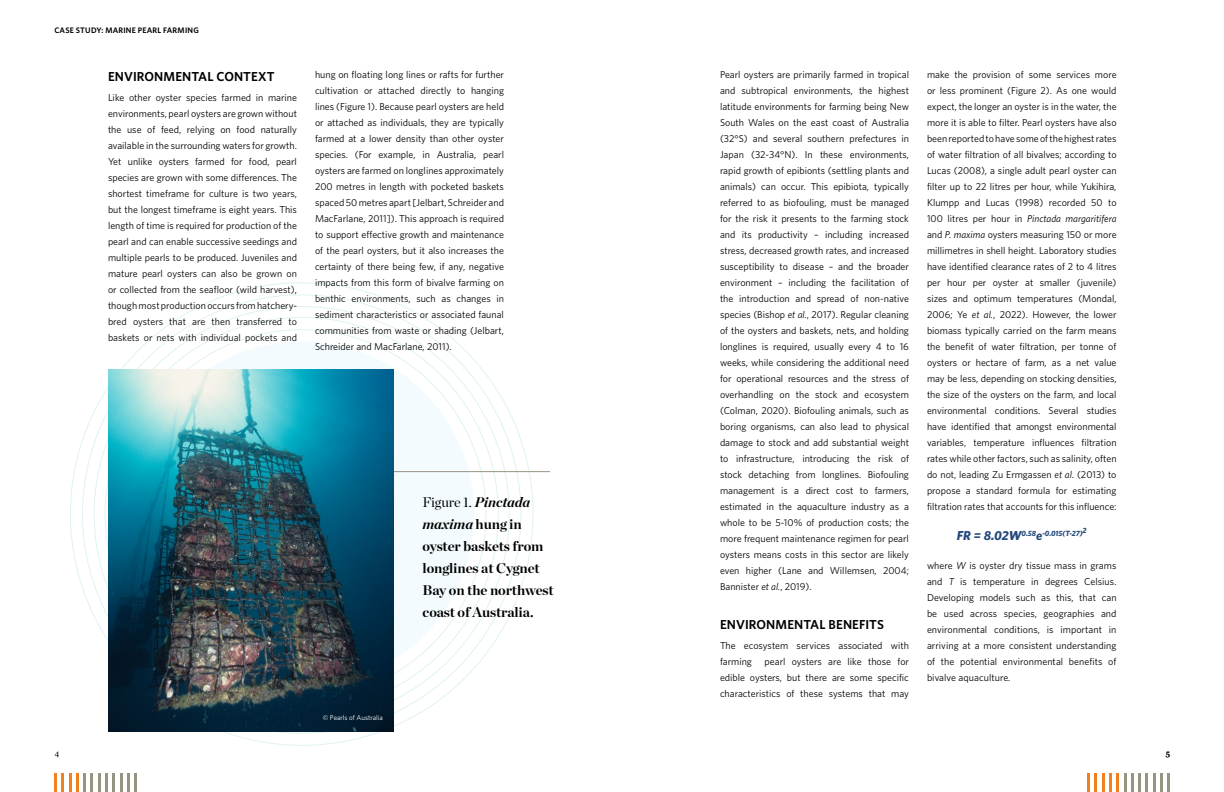
<style>
.page{position:relative;width:1224px;height:792px;background:#fff}
.page>*{position:absolute;margin:0;border:0;box-sizing:border-box;transform-origin:0 0}
.t1{font:700 14px/22px "Chronicle Display";letter-spacing:-.005em;color:#000}
.t2{font:600 13px "Whitney";letter-spacing:.01em;color:#000}
.t3{font:10px/16px "Whitney";color:#000;text-align:justify}
.t4{font:600 8px "Whitney";letter-spacing:.025em;color:#000}
.t5{font:8px "Georgia";color:#000}
.t6{font:italic 700 7.6px "Whitney";letter-spacing:-.005em;color:#23487a}
.t7{font:7px "Whitney";color:#fff}
.s1{font-weight:400}
.s2{font-style:italic}
.s3{font-size:13px}
</style>
<div class="page">
<svg style="left:70px;top:282px;width:470px;height:464px"></svg>
<div style="left:129px;top:342px;width:345px;height:344px;background:#f4fbfe;border-radius:50%"></div>
<hr style="left:343px;top:471px;width:207px;height:1px;background:#989482">
<img style="left:108px;top:369px;width:285px;height:362px">
<svg style="left:1117px;top:773px;width:9px;height:19px"></svg>
<hr style="left:1131px;top:773px;width:3px;height:19px;background:#989482">
<svg style="left:1095px;top:773px;width:9px;height:19px"></svg>
<hr style="left:1087px;top:773px;width:3px;height:19px;background:#f1801f">
<hr style="left:1138px;top:773px;width:3px;height:19px;background:#989482">
<hr style="left:1109px;top:773px;width:3px;height:19px;background:#f1801f">
<svg style="left:1146px;top:773px;width:9px;height:19px"></svg>
<hr style="left:1160px;top:773px;width:3px;height:19px;background:#989482">
<svg style="left:1168px;top:773px;width:2px;height:19px"></svg>
<hr style="left:105px;top:773px;width:3px;height:19px;background:#989482">
<svg style="left:113px;top:773px;width:9px;height:19px"></svg>
<hr style="left:127px;top:773px;width:3px;height:19px;background:#989482">
<hr style="left:134px;top:773px;width:3px;height:19px;background:#989482">
<hr style="left:54px;top:773px;width:3px;height:19px;background:#f1801f">
<svg style="left:62px;top:773px;width:9px;height:19px"></svg>
<hr style="left:83px;top:773px;width:3px;height:19px;background:#989482">
<hr style="left:76px;top:773px;width:3px;height:19px;background:#f1801f">
<svg style="left:91px;top:773px;width:9px;height:19px"></svg>
<p class="t4" style="left:54px;top:25px;width:146px">CASE STUDY: MARINE PEARL FARMING</p>
<h2 class="t2" style="left:108px;top:68px;width:168px">ENVIRONMENTAL CONTEXT</h2>
<p class="t3" style="left:108px;top:90px;width:191px">Like other oyster species farmed in marine environments, pearl oysters are grown without the use of feed, relying on food naturally available in the surrounding waters for growth.<br>Yet unlike oysters farmed for food, pearl species are grown with some differences. The shortest timeframe for culture is two years, but the longest timeframe is eight years. This length of time is required for production of the pearl and can enable successive seedings and multiple pearls to be produced. Juveniles and mature pearl oysters can also be grown on or collected from the seafloor (wild harvest), though most production occurs from hatchery&shy;bred oysters that are then transferred to baskets or nets with individual pockets and</p>
<p class="t3" style="left:315px;top:67px;width:191px">hung on floating long lines or rafts for further cultivation or attached directly to hanging lines (Figure 1). Because pearl oysters are held or attached as individuals, they are typically farmed at a lower density than other oyster species. (For example, in Australia, pearl oysters are farmed on longlines approximately 200 metres in length with pocketed baskets spaced 50 metres apart [Jelbart, Schreider and MacFarlane, 2011]). This approach is required to support effective growth and maintenance of the pearl oysters, but it also increases the certainty of there being few, if any, negative impacts from this form of bivalve farming on benthic environments, such as changes in sediment characteristics or associated faunal communities from waste or shading (Jelbart, Schreider and MacFarlane, 2011).</p>
<p class="t5" style="left:55px;top:747px;width:6px">4</p>
<p class="t7" style="left:323px;top:713px;width:62px">© Pearls of Australia</p>
<h1 class="t1" style="left:423px;top:490px;width:133px"><span class="s1">Figure 1.</span> <span class="s2">Pinctada maxima</span> hung in oyster baskets from longlines at Cygnet<br>Bay on the northwest coast of Australia.</h1>
<p class="t3" style="left:720px;top:67px;width:191px">Pearl oysters are primarily farmed in tropical and subtropical environments, the highest latitude environments for farming being New South Wales on the east coast of Australia (32°S) and several southern prefectures in Japan (32-34°N). In these environments, rapid growth of epibionts (settling plants and animals) can occur. This epibiota, typically referred to as biofouling, must be managed for the risk it presents to the farming stock and its productivity – including increased stress, decreased growth rates, and increased susceptibility to disease – and the broader environment – including the facilitation of the introduction and spread of non-native species (Bishop <span class="s2">et al.</span>, 2017). Regular cleaning of the oysters and baskets, nets, and holding longlines is required, usually every 4 to 16 weeks, while considering the additional need for operational resources and the stress of overhandling on the stock and ecosystem (Colman, 2020). Biofouling animals, such as boring organisms, can also lead to physical damage to stock and add substantial weight to infrastructure, introducing the risk of stock detaching from longlines. Biofouling management is a direct cost to farmers, estimated in the aquaculture industry as a whole to be 5-10% of production costs; the more frequent maintenance regimen for pearl oysters means costs in this sector are likely even higher (Lane and Willemsen, 2004; Bannister <span class="s2">et al.</span>, 2019).</p>
<h2 class="t2" style="left:720px;top:615px;width:166px">ENVIRONMENTAL BENEFITS</h2>
<p class="t3" style="left:720px;top:637px;width:191px">The ecosystem services associated with farming</p>
<p class="t3" style="left:720px;top:653px;width:191px;text-indent:45px">pearl oysters are like those for edible oysters, but there are some specific characteristics of these systems that may</p>
<p class="t3" style="left:927px;top:67px;width:191px">make the provision of some services more or less prominent (Figure 2). As one would expect, the longer an oyster is in the water, the more it is able to filter. Pearl oysters have also been reported to have some of the highest rates of water filtration of all bivalves; according to Lucas (2008), a single adult pearl oyster can filter up to 22 litres per hour, while Yukihira, Klumpp and Lucas (1998) recorded 50 to 100 litres per hour in <span class="s2">Pinctada margaritifera </span>and <span class="s2">P. maxima</span> oysters measuring 150 or more millimetres in shell height. Laboratory studies have identified clearance rates of 2 to 4 litres per hour per oyster at smaller (juvenile) sizes and optimum temperatures (Mondal, 2006; Ye <span class="s2">et al.</span>, 2022). However, the lower biomass typically carried on the farm means the benefit of water filtration, per tonne of oysters or hectare of farm, as a net value may be less, depending on stocking densities, the size of the oysters on the farm, and local environmental conditions. Several studies have identified that amongst environmental variables, temperature influences filtration rates while other factors, such as salinity, often do not, leading Zu Ermgassen <span class="s2">et al.</span> (2013) to propose a standard formula for estimating filtration rates that accounts for this influence:</p>
<p class="t6" style="left:957px;top:528px;width:131px"><span class="s3">FR = 8.02W</span>0.58<span class="s3">e</span>-0.015(T-27)2</p>
<p class="t3" style="left:927px;top:558px;width:191px">where <span class="s2">W</span> is oyster dry tissue mass in grams and <span class="s2">T</span> is temperature in degrees Celsius.<br>Developing models such as this, that can be used across species, geographies and environmental conditions, is important in arriving at a more consistent understanding of the potential environmental benefits of bivalve aquaculture.</p>
<p class="t5" style="left:1166px;top:747px;width:6px">5</p>
</div>
